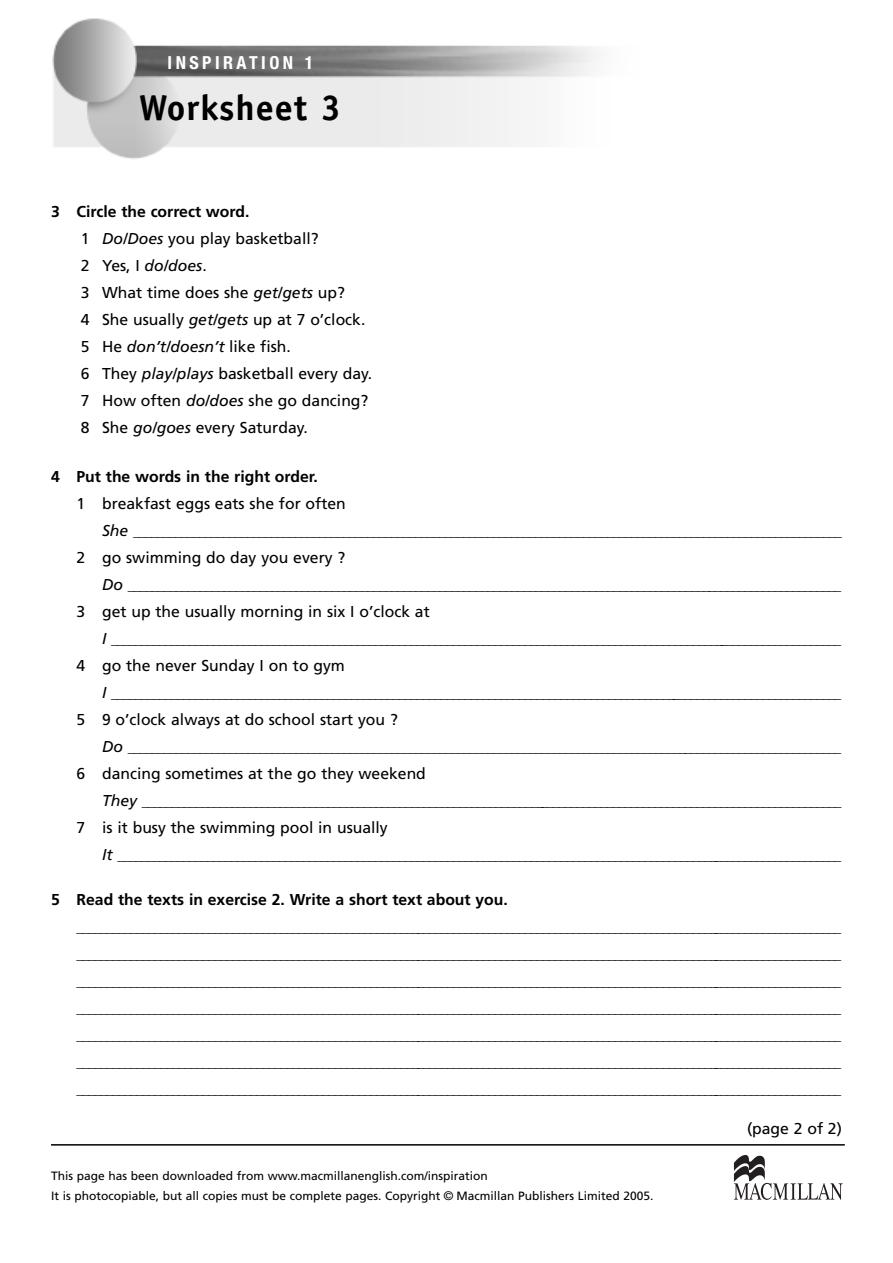
<style>
.page{position:relative;width:893px;height:1263px;background:#fff}
.page>*{position:absolute;margin:0;border:0;box-sizing:border-box;transform-origin:0 0}
.t1{font:700 36px "Officina Sans";letter-spacing:.03em;color:#000}
.t2{font:700 condensed 18px "Helvetica Neue";letter-spacing:.19em;color:#fff}
.t3{font:15.75px/27px "Frutiger";color:#000}
.t4{font:700 15.75px "Frutiger";color:#000}
.t5{font:13.5px/27px "Frutiger";color:#000;text-align:justify}
.t6{font:12px/20.2px "Frutiger";color:#000}
.s1{font-weight:700}
.s2{font-style:italic}
.s3{font-style:italic;font-size:15.75px}
.s4{font-family:"Helvetica"}
</style>
<div class="page">
<hr style="left:51px;top:1144px;width:794px;height:1px;background:#000">
<svg style="left:734px;top:1155px;width:109px;height:45px"></svg>
<img style="left:52px;top:18px;width:544px;height:141px">
<h2 class="t2" style="left:168px;top:56px;width:147px">INSPIRATION 1</h2>
<h1 class="t1" style="left:139px;top:94px;width:203px">Worksheet 3</h1>
<p class="t3" style="left:81px;top:199px;width:293px;text-indent:-30px"><span class="s1">3 Circle the correct word.<br></span>1 <span class="s2">Do/Does</span> you play basketball?<br>2 Yes, I <span class="s2">do/does</span>.<br>3 What time does she <span class="s2">get/gets</span> up?<br>4 She usually <span class="s2">get/gets</span> up at 7 o’clock.<br>5 He <span class="s2">don’t/doesn’t</span> like fish.<br>6 They <span class="s2">play/plays</span> basketball every day.<br>7 How often <span class="s2">do/does</span> she go dancing?<br>8 She <span class="s2">go/goes</span> every Saturday.</p>
<p class="t4" style="left:51px;top:470px;width:268px">4 Put the words in the right order.</p>
<p class="t3" style="left:77px;top:491px;width:271px">1 breakfast eggs eats she for often</p>
<p class="t5" style="left:102px;top:519px;width:741px"><span class="s3">She</span> ______________________________________________________________________________________________________________________</p>
<p class="t3" style="left:77px;top:545px;width:270px">2 go swimming do day you every ?</p>
<p class="t5" style="left:102px;top:573px;width:741px"><span class="s3">Do</span> _______________________________________________________________________________________________________________________</p>
<p class="t3" style="left:77px;top:599px;width:355px">3 get up the usually morning in six I o’clock at</p>
<p class="t5" style="left:102px;top:627px;width:740px"><span class="s3">I</span> __________________________________________________________________________________________________________________________</p>
<p class="t3" style="left:77px;top:653px;width:270px">4 go the never Sunday I on to gym</p>
<p class="t5" style="left:102px;top:681px;width:740px"><span class="s3">I</span> __________________________________________________________________________________________________________________________</p>
<p class="t3" style="left:77px;top:707px;width:323px">5 9 o’clock always at do school start you ?</p>
<p class="t5" style="left:102px;top:735px;width:741px"><span class="s3">Do</span> _______________________________________________________________________________________________________________________</p>
<p class="t3" style="left:77px;top:761px;width:351px">6 dancing sometimes at the go they weekend</p>
<p class="t5" style="left:102px;top:789px;width:741px"><span class="s3">They</span> _____________________________________________________________________________________________________________________</p>
<p class="t3" style="left:77px;top:815px;width:313px">7 is it busy the swimming pool in usually</p>
<p class="t5" style="left:102px;top:843px;width:741px"><span class="s3">It</span> _________________________________________________________________________________________________________________________</p>
<p class="t4" style="left:51px;top:893px;width:458px">5 Read the texts in exercise 2. Write a short text about you.</p>
<p class="t5" style="left:77px;top:915px;width:766px">________________________________________________________________________________________________________________________________ ________________________________________________________________________________________________________________________________ ________________________________________________________________________________________________________________________________ ________________________________________________________________________________________________________________________________ ________________________________________________________________________________________________________________________________ ________________________________________________________________________________________________________________________________ ________________________________________________________________________________________________________________________________</p>
<p class="t6" style="left:51px;top:1167px;width:604px">This page has been downloaded from www.macmillanenglish.com/inspiration<br>It is photocopiable, but all copies must be complete pages. Copyright <span class="s4">©</span> Macmillan Publishers Limited 2005.</p>
<p class="t3" style="left:747px;top:1116px;width:96px">(page 2 of 2)</p>
</div>
